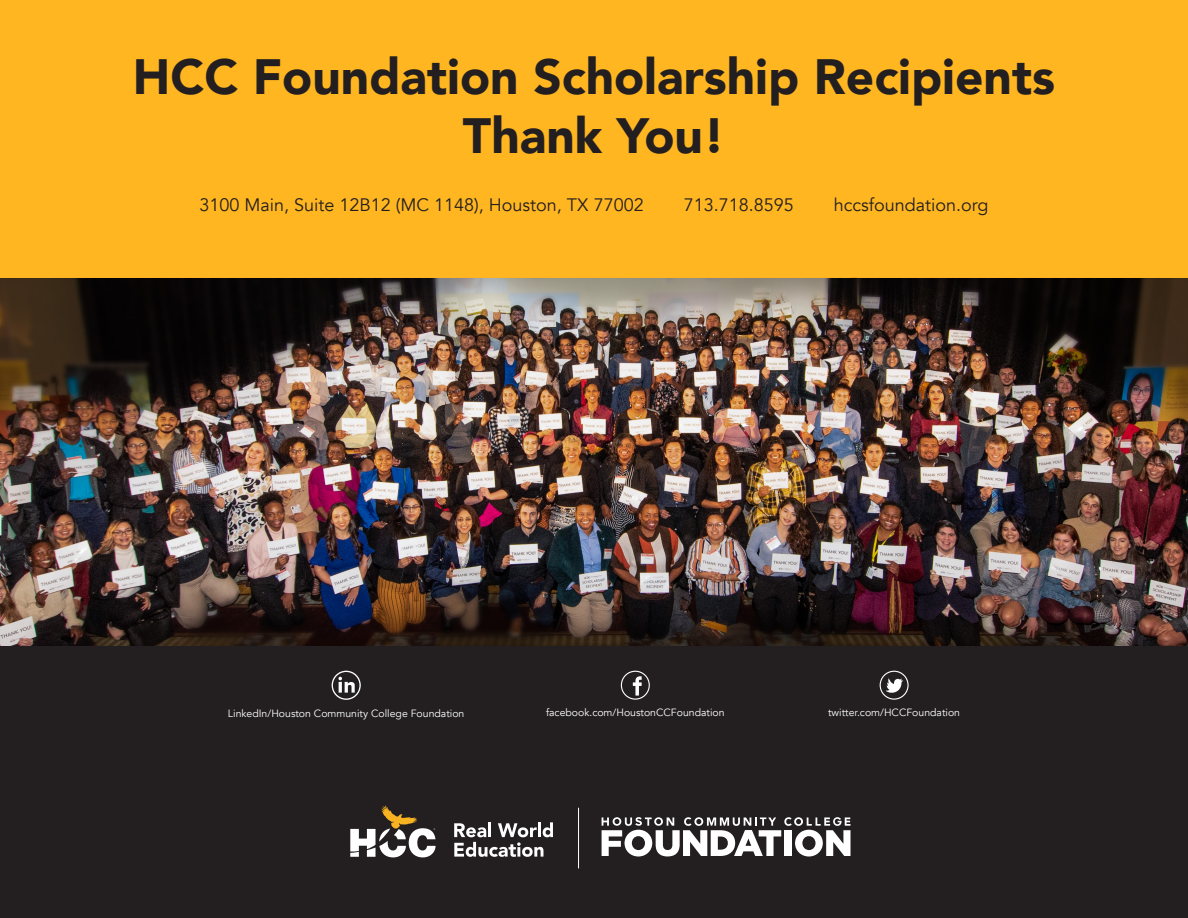
<style>
.page{position:relative;width:1188px;height:918px;background:#fff}
.page>*{position:absolute;margin:0;border:0;box-sizing:border-box;transform-origin:0 0}
.t1{font:900 136.5px "Avenir";color:#231f20}
.t2{font:800 56.85px "Avenir";color:#231f20}
.t3{font:900 49.5px "Avenir";color:#231f20}
.t4{font:18px "Avenir";color:#231f20}
.t5{font:10.5px "Avenir";color:#fff}
</style>
<div class="page">
<div style="left:0;top:0;width:1188px;height:326px;background:#ffb620"></div>
<div style="left:0;top:627px;width:1188px;height:291px;background:#231f20"></div>
<svg style="left:827px;top:278px;width:91px;height:1px"></svg>
<img style="left:0;top:279px;width:1188px;height:367px">
<svg style="left:454px;top:822px;width:99px;height:35px"></svg>
<svg style="left:350px;top:805px;width:86px;height:52px"></svg>
<svg style="left:602px;top:817px;width:248px;height:40px"></svg>
<hr style="left:578px;top:808px;width:1px;height:60px;background:#fff">
<svg style="left:332px;top:671px;width:29px;height:29px"></svg>
<div style="left:621px;top:671px;width:29px;height:29px;border:1px solid #fff;border-radius:50%"></div>
<svg style="left:633px;top:676px;width:9px;height:20px"></svg>
<svg style="left:886px;top:678px;width:17px;height:15px"></svg>
<div style="left:880px;top:671px;width:29px;height:29px;border:1px solid #fff;border-radius:50%"></div>
<p class="t2" style="left:261px;top:21px;width:732px">HCC Scholarship Recipients</p>
<p class="t3" style="left:133px;top:34px;width:924px">HCC Foundation Scholarship Recipients</p>
<p class="t3" style="left:463px;top:94px;width:264px">Thank You!</p>
<p class="t1" style="left:265px;top:73px;width:724px">Thank You!</p>
<p class="t4" style="left:199px;top:194px;width:446px">3100 Main, Suite 12B12 (MC 1148), Houston, TX 77002</p>
<p class="t4" style="left:684px;top:194px;width:112px">713.718.8595</p>
<p class="t4" style="left:834px;top:194px;width:156px">hccsfoundation.org</p>
<p class="t5" style="left:228px;top:707px;width:238px">LinkedIn/Houston Community College Foundation</p>
<p class="t5" style="left:546px;top:706px;width:180px">facebook.com/HoustonCCFoundation</p>
<p class="t5" style="left:828px;top:706px;width:133px">twitter.com/HCCFoundation</p>
</div>
